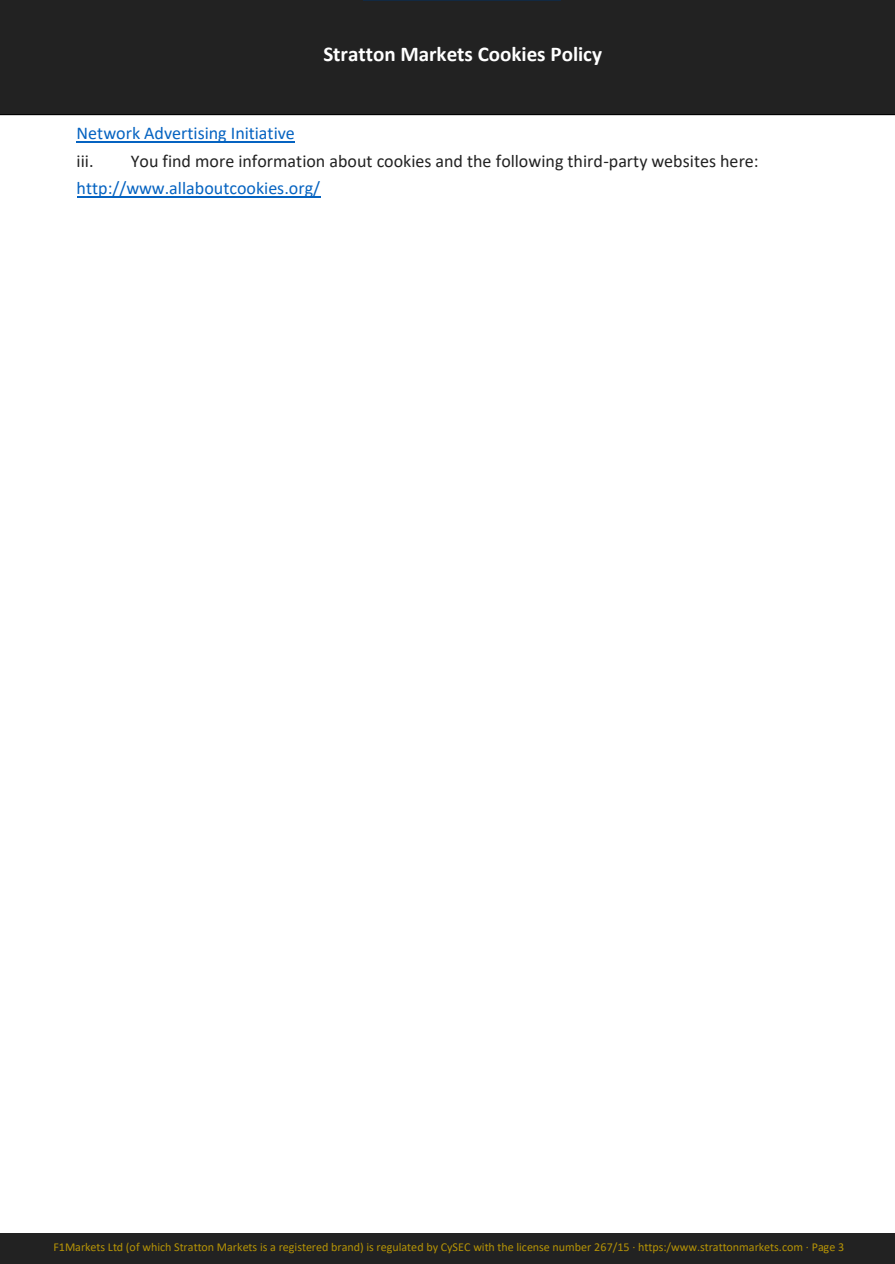
<style>
.page{position:relative;width:895px;height:1264px;background:#fff}
.page>*{position:absolute;margin:0;border:0;box-sizing:border-box;transform-origin:0 0}
.t1{font:700 21px "Calibri";color:#fff}
.t2{font:18px "Calibri";color:#222}
.t3{font:18px "Calibri";color:#0563c1}
.t4{font:12px "Calibri";letter-spacing:-.005em;color:#b59306}
</style>
<div class="page">
<div style="left:0;top:0;width:894px;height:115px;background:#222"></div>
<hr style="left:363px;top:0;width:197px;height:1px;background:#122942">
<div style="left:0;top:1233px;width:894px;height:31px;background:#222"></div>
<div style="left:308px;top:35px;width:308px;height:46px;background:#222"></div>
<hr style="left:76px;top:141px;width:219px;height:2px;background:#0563c1">
<hr style="left:76px;top:196px;width:244px;height:1px;background:#0563c1">
<h1 class="t1" style="left:323px;top:39px;width:280px">Stratton Markets Cookies Policy</h1>
<h2 class="t3" style="left:76px;top:121px;width:220px">Network Advertising Initiative</h2>
<h2 class="t2" style="left:76px;top:148px;width:18px">iii.</h2>
<h2 class="t2" style="left:131px;top:148px;width:629px">You find more information about cookies and the following third-party websites here:</h2>
<h2 class="t3" style="left:77px;top:176px;width:245px">http://www.allaboutcookies.org/</h2>
<p class="t4" style="left:53px;top:1238px;width:792px">F1Markets Ltd (of which Stratton Markets is a registered brand) is regulated by CySEC with the license number 267/15 · https:/www.strattonmarkets.com · Page 3</p>
</div>
